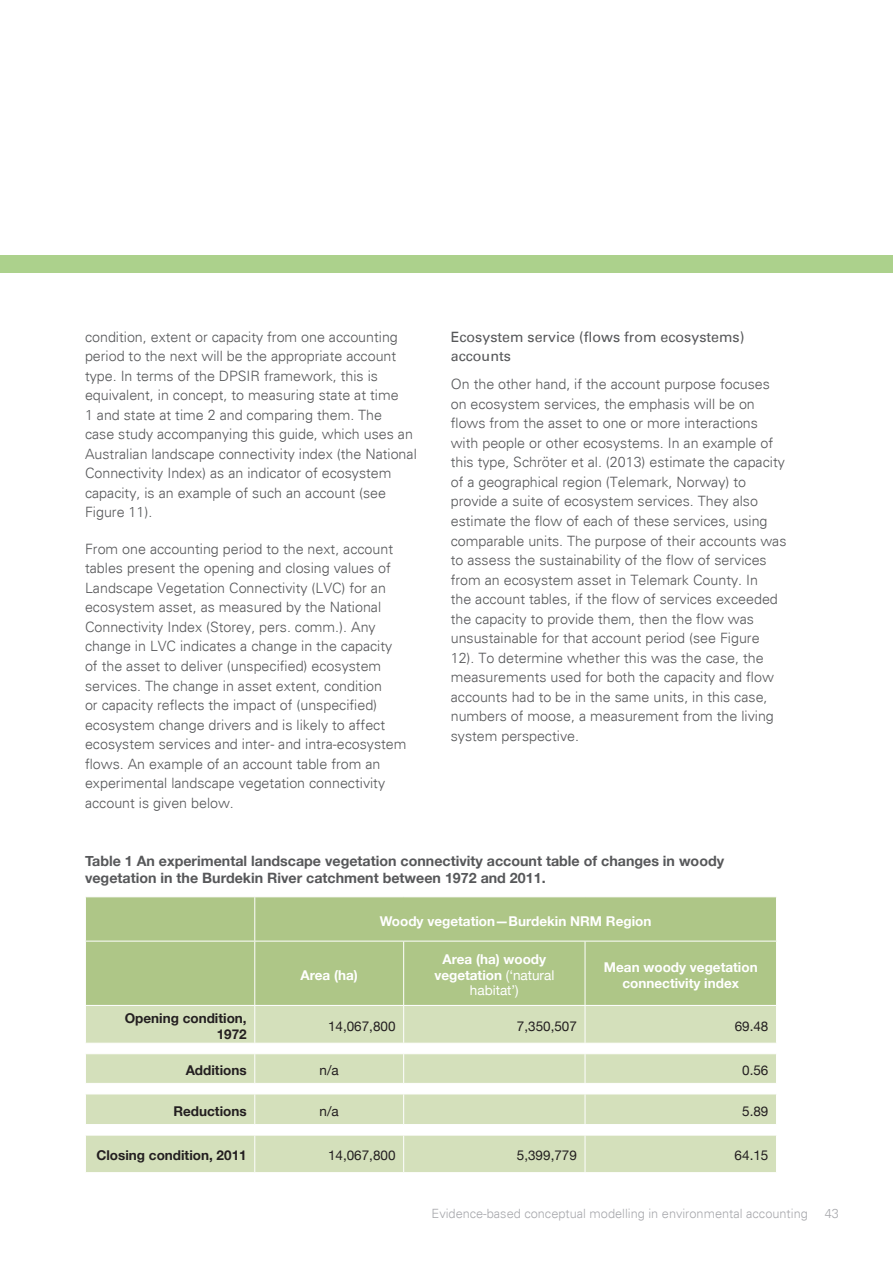
<style>
.page{position:relative;width:893px;height:1263px;background:#fff}
.page>*{position:absolute;margin:0;border:0;box-sizing:border-box;transform-origin:0 0}
.Paragraph_Text{font:300 14.25px/19.5px "Univers";color:#57585a}
.t1{font:700 14.25px/17.1px "Helvetica Neue";color:#57585a}
.Paragraph_Text-2{font:14.25px/19.5px "Univers LT";color:#57585a}
.t2{font:700 13.5px/15.5px "Helvetica Neue";color:#fff;text-align:center}
.t3{font:13.5px "Helvetica Neue";color:#231f20}
.t4{font:700 13.5px/15.6px "Helvetica Neue";color:#231f20;text-align:right}
.t5{font:300 12.75px "Univers";color:#a8a9ad}
.s1{font-weight:400}
</style>
<div class="page">
<div style="left:0;top:255px;width:893px;height:17px;background:#acd18c"></div>
<div style="left:86px;top:897px;width:690px;height:108px;background:#aec687"></div>
<svg style="left:86px;top:1006px;width:690px;height:166px;fill:#d4e0bb"></svg>
<hr style="left:254px;top:897px;width:1px;height:44px;background:#fff">
<hr style="left:85px;top:941px;width:170px;height:1px;background:#fff">
<hr style="left:255px;top:941px;width:149px;height:1px;background:#fff">
<hr style="left:254px;top:941px;width:1px;height:64px;background:#fff">
<hr style="left:404px;top:941px;width:181px;height:1px;background:#fff">
<hr style="left:403px;top:941px;width:1px;height:64px;background:#fff">
<hr style="left:585px;top:941px;width:192px;height:1px;background:#fff">
<hr style="left:585px;top:941px;width:1px;height:64px;background:#fff">
<hr style="left:254px;top:1006px;width:1px;height:37px;background:#fff">
<hr style="left:403px;top:1006px;width:1px;height:37px;background:#fff">
<hr style="left:585px;top:1006px;width:1px;height:37px;background:#fff">
<hr style="left:85px;top:1043px;width:170px;height:1px;background:#fff">
<hr style="left:255px;top:1043px;width:149px;height:1px;background:#fff">
<hr style="left:404px;top:1043px;width:181px;height:1px;background:#fff">
<hr style="left:585px;top:1043px;width:192px;height:1px;background:#fff">
<hr style="left:85px;top:1053px;width:170px;height:1px;background:#fff">
<hr style="left:255px;top:1053px;width:149px;height:1px;background:#fff">
<hr style="left:404px;top:1053px;width:181px;height:1px;background:#fff">
<hr style="left:585px;top:1053px;width:192px;height:1px;background:#fff">
<hr style="left:85px;top:1083px;width:170px;height:1px;background:#fff">
<hr style="left:255px;top:1083px;width:149px;height:1px;background:#fff">
<svg style="left:254px;top:1044px;width:1px;height:49px"></svg>
<hr style="left:404px;top:1083px;width:181px;height:1px;background:#fff">
<svg style="left:403px;top:1044px;width:1px;height:49px"></svg>
<hr style="left:585px;top:1083px;width:192px;height:1px;background:#fff">
<svg style="left:585px;top:1044px;width:1px;height:49px"></svg>
<hr style="left:85px;top:1093px;width:170px;height:1px;background:#fff">
<hr style="left:255px;top:1093px;width:149px;height:1px;background:#fff">
<hr style="left:254px;top:1094px;width:1px;height:30px;background:#fff">
<hr style="left:404px;top:1093px;width:181px;height:1px;background:#fff">
<hr style="left:403px;top:1094px;width:1px;height:30px;background:#fff">
<hr style="left:585px;top:1093px;width:192px;height:1px;background:#fff">
<hr style="left:585px;top:1094px;width:1px;height:30px;background:#fff">
<hr style="left:85px;top:1124px;width:170px;height:1px;background:#fff">
<hr style="left:255px;top:1124px;width:149px;height:1px;background:#fff">
<hr style="left:404px;top:1124px;width:181px;height:1px;background:#fff">
<hr style="left:585px;top:1124px;width:192px;height:1px;background:#fff">
<hr style="left:85px;top:1135px;width:170px;height:1px;background:#fff">
<hr style="left:255px;top:1135px;width:149px;height:1px;background:#fff">
<hr style="left:254px;top:1135px;width:1px;height:37px;background:#fff">
<hr style="left:404px;top:1135px;width:181px;height:1px;background:#fff">
<hr style="left:403px;top:1135px;width:1px;height:37px;background:#fff">
<hr style="left:585px;top:1135px;width:192px;height:1px;background:#fff">
<hr style="left:585px;top:1135px;width:1px;height:37px;background:#fff">
<p class="Paragraph_Text" style="left:85px;top:327px;width:333px">condition, extent or capacity from one accounting period to the next will be the appropriate account type. In terms of the DPSIR framework, this is equivalent, in concept, to measuring state at time<br>1 and state at time 2 and comparing them. The<br>case study accompanying this guide, which uses an Australian landscape connectivity index (the National Connectivity Index) as an indicator of ecosystem capacity, is an example of such an account (see Figure 11).</p>
<p class="Paragraph_Text" style="left:85px;top:539px;width:323px">From one accounting period to the next, account tables present the opening and closing values of Landscape Vegetation Connectivity (LVC) for an ecosystem asset, as measured by the National Connectivity Index (Storey, pers. comm.). Any change in LVC indicates a change in the capacity of the asset to deliver (unspecified) ecosystem services. The change in asset extent, condition<br>or capacity reflects the impact of (unspecified) ecosystem change drivers and is likely to affect ecosystem services and inter- and intra-ecosystem flows. An example of an account table from an experimental landscape vegetation connectivity account is given below.</p>
<p class="Paragraph_Text-2" style="left:451px;top:327px;width:295px">Ecosystem service (flows from ecosystems) accounts</p>
<p class="Paragraph_Text" style="left:451px;top:375px;width:337px">On the other hand, if the account purpose focuses on ecosystem services, the emphasis will be on flows from the asset to one or more interactions with people or other ecosystems. In an example of this type, Schröter et al. (2013) estimate the capacity of a geographical region (Telemark, Norway) to provide a suite of ecosystem services. They also estimate the flow of each of these services, using comparable units. The purpose of their accounts was to assess the sustainability of the flow of services from an ecosystem asset in Telemark County. In<br>the account tables, if the flow of services exceeded the capacity to provide them, then the flow was unsustainable for that account period (see Figure 12). To determine whether this was the case, the measurements used for both the capacity and flow accounts had to be in the same units, in this case, numbers of moose, a measurement from the living system perspective.</p>
<p class="t1" style="left:85px;top:852px;width:641px">Table 1 An experimental landscape vegetation connectivity account table of changes in woody vegetation in the Burdekin River catchment between 1972 and 2011.</p>
<p class="t2" style="left:301px;top:967px;width:59px">Area (ha)</p>
<p class="t2" style="left:380px;top:913px;width:273px">Woody vegetation—Burdekin NRM Region</p>
<p class="t2" style="left:434px;top:951px;width:122px">Area (ha) woody vegetation <span class="s1">(‘natural habitat’)</span></p>
<p class="t2" style="left:604px;top:959px;width:155px">Mean woody vegetation connectivity index</p>
<p class="t4" style="left:125px;top:1010px;width:123px">Opening condition,<br>1972</p>
<p class="t3" style="left:328px;top:1018px;width:69px">14,067,800</p>
<p class="t3" style="left:517px;top:1018px;width:62px">7,350,507</p>
<p class="t3" style="left:735px;top:1018px;width:35px">69.48</p>
<p class="t4" style="left:186px;top:1062px;width:62px">Additions</p>
<p class="t3" style="left:320px;top:1062px;width:21px">n/a</p>
<p class="t3" style="left:742px;top:1062px;width:28px">0.56</p>
<p class="t4" style="left:173px;top:1103px;width:75px">Reductions</p>
<p class="t3" style="left:320px;top:1103px;width:21px">n/a</p>
<p class="t3" style="left:742px;top:1103px;width:28px">5.89</p>
<p class="t4" style="left:96px;top:1147px;width:152px">Closing condition, 2011</p>
<p class="t3" style="left:328px;top:1147px;width:69px">14,067,800</p>
<p class="t3" style="left:517px;top:1147px;width:62px">5,399,779</p>
<p class="t3" style="left:735px;top:1147px;width:35px">64.15</p>
<p class="t5" style="left:432px;top:1206px;width:378px">Evidence-based conceptual modelling in environmental accounting</p>
<p class="t5" style="left:825px;top:1206px;width:16px">43</p>
</div>
